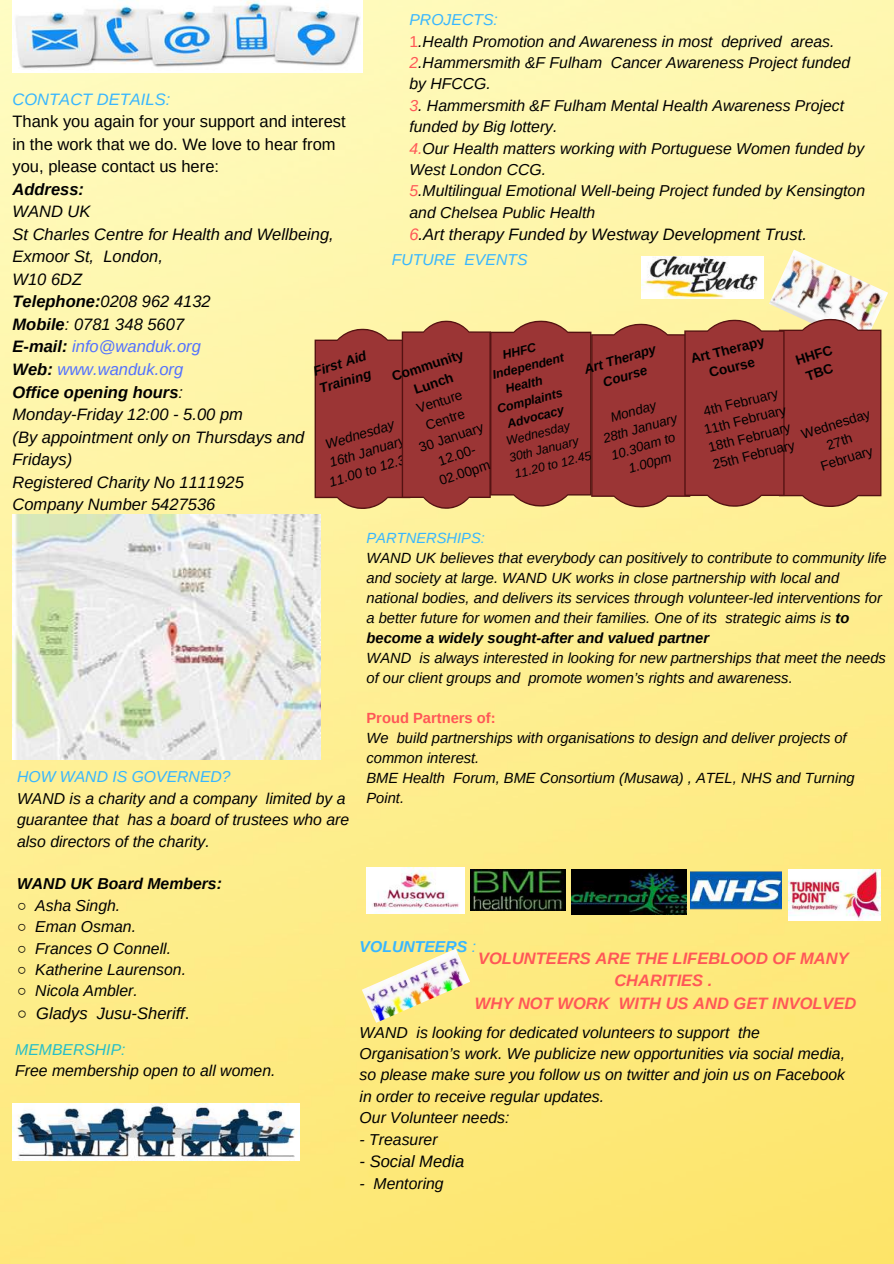
<style>
.page{position:relative;width:894px;height:1264px;background:#fff}
.page>*{position:absolute;margin:0;border:0;box-sizing:border-box;transform-origin:0 0}
.t1{font:italic 16.5px/22.5px "Arimo";color:#000}
.t2{font:16.5px/22.5px "Arimo";color:#000}
.t3{font:italic 700 16.5px/22.5px "Arimo";color:#ff5757;text-align:center}
.t4{font:italic 16.5px "Arimo";color:#38b6ff}
.t5{font:italic 700 16.5px "Arimo";color:#000}
.t6{font:italic 15.75px/21.5px "Arimo";color:#000}
.t7{font:italic 15.75px "Arimo";color:#38b6ff}
.t8{font:italic 700 15.75px "Arimo";color:#000}
.t9{font:italic 15.75px "Arimo";color:#26bec8}
.t10{font:italic 700 15.75px "Arimo";color:#38b6ff}
.t11{font:italic 14.7px/20px "Arimo";color:#000}
.t12{font:700 14.7px "Arimo";color:#ff5757}
.t13{font:italic 14.7px "Arimo";color:#38b6ff}
.t14{font:13.5px/18px "Arimo";color:#000;text-align:center}
.t15{font:700 13.5px/18px "Arimo";color:#000;text-align:center}
.t16{font:italic 13.5px/18.5px "Arimo";color:#000;text-align:center}
.t17{font:italic 700 13.5px/18.5px "Arimo";color:#000}
.t18{font:italic 13.2px/18px "Arimo";color:#000;text-align:center}
.t19{font:italic 700 13.2px/18px "Arimo";color:#000;text-align:center}
.t20{font:italic 700 12.3px "Arimo";color:#000}
.t21{font:italic 12.3px/17px "Arimo";color:#000}
.s1{color:#38b6ff}
.s2{font-style:normal;color:#ff5757}
.s3{color:#ff5757}
.s4{font-weight:700}
.s5{color:#5271ff}
.s6{font-style:normal}
.s7{font-weight:400}
</style>
<div class="page">
<img style="left:0;top:0;width:893px;height:1263px">
<img style="left:13px;top:0;width:350px;height:72px">
<img style="left:13px;top:514px;width:307px;height:245px">
<img style="left:641px;top:256px;width:122px;height:42px">
<img style="left:768px;top:249px;width:119px;height:98px">
<img style="left:690px;top:870px;width:91px;height:40px">
<img style="left:571px;top:870px;width:115px;height:45px">
<img style="left:470px;top:870px;width:95px;height:40px">
<img style="left:366px;top:867px;width:98px;height:46px">
<img style="left:13px;top:1103px;width:287px;height:57px">
<img style="left:361px;top:948px;width:109px;height:74px">
<img style="left:788px;top:870px;width:92px;height:50px">
<svg style="left:314px;top:318px;width:567px;height:192px"></svg>
<p class="t6" style="left:409px;top:9px;width:442px"><span class="s1">PROJECTS:<br></span><span class="s2">1</span>.Health Promotion and Awareness in most deprived areas.<br><span class="s3">2</span>.Hammersmith &amp;F Fulham Cancer Awareness Project funded by HFCCG.</p>
<p class="t6" style="left:409px;top:95px;width:457px"><span class="s3">3</span>. Hammersmith &amp;F Fulham Mental Health Awareness Project funded by Big lottery.<br><span class="s3">4.</span>Our Health matters working with Portuguese Women funded by West London CCG.<br><span class="s3">5</span>.Multilingual Emotional Well-being Project funded by Kensington and Chelsea Public Health</p>
<p class="t1" style="left:409px;top:223px;width:399px"><span class="s3">6</span>.Art therapy Funded by Westway Development Trust.</p>
<p class="t7" style="left:391px;top:251px;width:137px">FUTURE EVENTS</p>
<p class="t4" style="left:13px;top:90px;width:159px">CONTACT DETAILS:</p>
<p class="t2" style="left:13px;top:110px;width:334px">Thank you again for your support and interest in the work that we do. We love to hear from you, please contact us here:</p>
<p class="t5" style="left:13px;top:180px;width:73px">Address:</p>
<p class="t1" style="left:13px;top:200px;width:323px">WAND UK<br>St Charles Centre for Health and Wellbeing,<br>Exmoor St, London,<br>W10 6DZ<br><span class="s4">Telephone:</span>0208 962 4132<br><span class="s4">Mobile</span>: 0781 348 5607<br><span class="s4">E-mail:</span> <span class="s5">info@wanduk.org<br></span><span class="s4">Web:</span> <span class="s5">www.wanduk.org<br></span><span class="s4">Office opening hours</span>:<br>Monday-Friday 12:00 - 5.00 pm<br>(By appointment only on Thursdays and<br>Fridays)<br>Registered Charity No 1111925<br>Company Number 5427536</p>
<p class="t15" style="left:688px;top:350px;width:77px;rotate:-14deg">Art Therapy<br>Course</p>
<p class="t14" style="left:697px;top:403px;width:86px;text-align:left;rotate:-14deg">4th February<br>11th February<br>18th February<br>25th February</p>
<p class="t20" style="left:501px;top:348px;width:36px;rotate:-14deg">HHFC</p>
<p class="t15" style="left:793px;top:352px;width:39px;rotate:-18deg">HHFC<br>TBC</p>
<p class="t14" style="left:798px;top:426px;width:73px;rotate:-18deg">Wednesday<br>27th<br>February</p>
<p class="t19" style="left:582px;top:360px;width:76px;rotate:-16deg">Art Therapy<br>Course</p>
<p class="t18" style="left:595px;top:413px;width:78px;rotate:-16deg">Monday<br>28th January<br>10.30am to<br>1.00pm</p>
<p class="t17" style="left:311px;top:363px;width:56px;rotate:-17deg">First Aid<br>Training</p>
<p class="t16" style="left:316px;top:438px;width:88px;rotate:-17deg">Wednesday<br>16th January<br>11.00 to 12.30</p>
<p class="t15" style="left:389px;top:368px;width:76px;line-height:18.9px;rotate:-18deg">Community<br>Lunch</p>
<p class="t14" style="left:404px;top:402px;width:68px;line-height:18.9px;rotate:-18deg">Venture<br>Centre<br>30 January<br>12.00-<br>02.00pm</p>
<p class="t20" style="left:491px;top:368px;width:75px;rotate:-14deg">Independent</p>
<p class="t20" style="left:504px;top:382px;width:39px;rotate:-14deg">Health</p>
<p class="t20" style="left:495px;top:402px;width:68px;rotate:-14deg">Complaints</p>
<p class="t20" style="left:505px;top:417px;width:60px;rotate:-14deg">Advocacy</p>
<p class="t21" style="left:503px;top:433px;width:81px;rotate:-14deg">Wednesday<br>30th January<br>11.20 to 12.45</p>
<p class="t7" style="left:17px;top:768px;width:215px">HOW WAND IS GOVERNED?</p>
<p class="t6" style="left:17px;top:787px;width:333px">WAND is a charity and a company limited by a guarantee that has a board of trustees who are also directors of the charity.</p>
<p class="t8" style="left:17px;top:875px;width:206px">WAND UK Board Members:</p>
<p class="t6" style="left:17px;top:894px;width:105px">○ Asha Singh.</p>
<p class="t6" style="left:17px;top:916px;width:120px">○ Eman Osman.</p>
<p class="t6" style="left:17px;top:937px;width:155px">○ Frances O Connell.</p>
<p class="t6" style="left:17px;top:958px;width:170px">○ Katherine Laurenson.</p>
<p class="t6" style="left:17px;top:980px;width:122px">○ Nicola Ambler.</p>
<p class="t1" style="left:17px;top:1001px;width:174px">○ Gladys Jusu-Sheriff<span class="s6">.</span></p>
<p class="t9" style="left:15px;top:1040px;width:112px">MEMBERSHIP:</p>
<p class="t6" style="left:15px;top:1059px;width:262px">Free membership open to all women.</p>
<p class="t13" style="left:366px;top:529px;width:120px">PARTNERSHIPS:</p>
<p class="t11" style="left:366px;top:548px;width:521px">WAND UK believes that everybody can positively to contribute to community life and society at large. WAND UK works in close partnership with local and national bodies, and delivers its services through volunteer-led interventions for a better future for women and their families. One of its strategic aims is <span class="s4">to become a widely sought-after and valued partner</span></p>
<p class="t11" style="left:366px;top:647px;width:521px">WAND is always interested in looking for new partnerships that meet the needs of our client groups and promote women’s rights and awareness.</p>
<p class="t12" style="left:366px;top:709px;width:131px">Proud Partners of:</p>
<p class="t11" style="left:366px;top:727px;width:489px">We build partnerships with organisations to design and deliver projects of common interest.<br>BME Health Forum, BME Consortium (Musawa) , ATEL, NHS and Turning Point.</p>
<p class="t10" style="left:359px;top:937px;width:118px">VOLUNTEERS <span class="s7">:</span></p>
<p class="t3" style="left:474px;top:946px;width:383px">VOLUNTEERS ARE THE LIFEBLOOD OF MANY<br>CHARITIES .<br>WHY NOT WORK WITH US AND GET INVOLVED</p>
<p class="t6" style="left:359px;top:1021px;width:487px">WAND is looking for dedicated volunteers to support the Organisation’s work. We publicize new opportunities via social media, so please make sure you follow us on twitter and join us on Facebook in order to receive regular updates.<br>Our Volunteer needs:</p>
<p class="t6" style="left:359px;top:1128px;width:79px">- Treasurer</p>
<p class="t1" style="left:359px;top:1150px;width:106px">- Social Media</p>
<p class="t6" style="left:359px;top:1172px;width:86px">- Mentoring</p>
</div>
